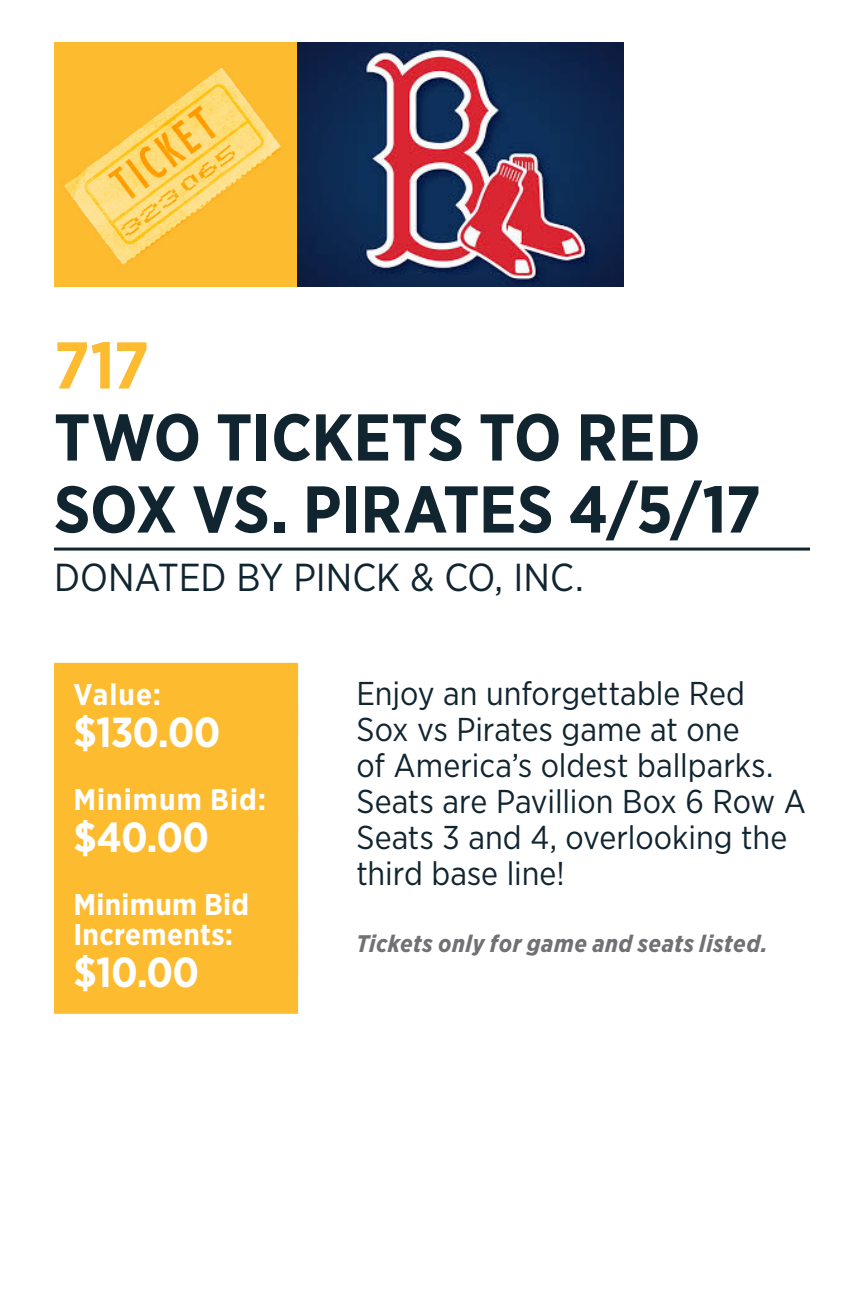
<style>
.page{position:relative;width:864px;height:1296px;background:#fff}
.page>*{position:absolute;margin:0;border:0;box-sizing:border-box;transform-origin:0 0}
.t1{font:700 66px/72px "Gotham Narrow";letter-spacing:-.005em;color:#112530}
.t2{font:700 66px "Gotham Narrow";color:#fdbb2f}
.t3{font:700 42px "Gotham Narrow";letter-spacing:-.015em;color:#fff}
.t4{font:39px "Gotham Narrow";color:#112530}
.t5{font:33px/36px "Gotham Narrow";color:#112530}
.t6{font:700 30px "Gotham Narrow";letter-spacing:.015em;color:#fff}
.t7{font:700 30px "Gotham Narrow";letter-spacing:.04em;color:#fff}
.t8{font:italic 700 24px "Gotham Narrow";letter-spacing:.02em;color:#717074}
</style>
<div class="page">
<img style="left:54px;top:42px;width:569px;height:244px">
<hr style="left:54px;top:548px;width:756px;height:3px;background:#112530">
<div style="left:54px;top:663px;width:244px;height:69px;background:#fdbb2f"></div>
<div style="left:54px;top:705px;width:244px;height:69px;background:#fdbb2f"></div>
<div style="left:54px;top:768px;width:244px;height:69px;background:#fdbb2f"></div>
<div style="left:54px;top:810px;width:244px;height:69px;background:#fdbb2f"></div>
<div style="left:54px;top:873px;width:244px;height:69px;background:#fdbb2f"></div>
<div style="left:54px;top:903px;width:244px;height:69px;background:#fdbb2f"></div>
<div style="left:54px;top:945px;width:244px;height:69px;background:#fdbb2f"></div>
<p class="t2" style="left:54px;top:323px;width:97px">717</p>
<p class="t1" style="left:54px;top:401px;width:709px">TWO TICKETS TO RED<br>SOX VS. PIRATES 4/5/17</p>
<p class="t4" style="left:54px;top:553px;width:531px">DONATED BY PINCK &amp; CO, INC.</p>
<p class="t6" style="left:73px;top:675px;width:89px">Value:</p>
<p class="t3" style="left:73px;top:705px;width:149px">$130.00</p>
<p class="t7" style="left:73px;top:780px;width:194px">Minimum Bid:</p>
<p class="t3" style="left:73px;top:810px;width:137px">$40.00</p>
<p class="t6" style="left:73px;top:885px;width:177px">Minimum Bid</p>
<p class="t6" style="left:73px;top:915px;width:161px">Increments:</p>
<p class="t3" style="left:73px;top:945px;width:127px">$10.00</p>
<p class="t5" style="left:356px;top:675px;width:451px">Enjoy an unforgettable Red<br>Sox vs Pirates game at one<br>of America’s oldest ballparks.<br>Seats are Pavillion Box 6 Row A<br>Seats 3 and 4, overlooking the third base line!</p>
<p class="t8" style="left:356px;top:928px;width:413px">Tickets only for game and seats listed.</p>
</div>
